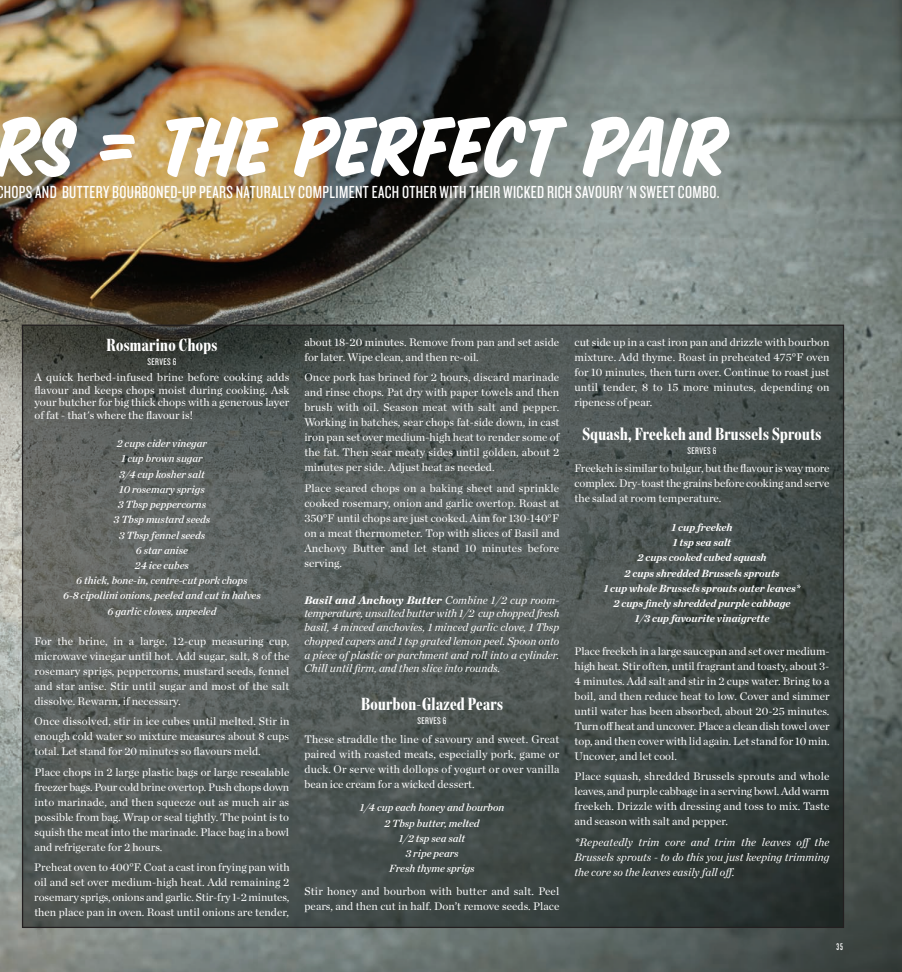
<style>
.page{position:relative;width:902px;height:972px;background:#fff}
.page>*{position:absolute;margin:0;border:0;box-sizing:border-box;transform-origin:0 0}
.t1{font:91.25px "Sign Painter House Slant";letter-spacing:-.005em;color:#fff}
.t2{font:18.12px "Knockout 28 Junior Feathrwt";letter-spacing:.02em;color:#fff}
.t3{font:900 17.5px "Chronicle Disp Comp";letter-spacing:.025em;color:#fff}
.t4{font:11.25px/15px "Chronicle Deck";letter-spacing:.005em;color:#fff;text-align:justify}
.t5{font:italic 11.25px/13.8px "Chronicle Deck";letter-spacing:.005em;color:#fff;text-align:justify}
.t6{font:italic 10.62px/15.2px "Chronicle Deck Semi";color:#fff;text-align:center}
.t7{font:italic 700 10.62px/15.2px "Chronicle Deck";color:#fff;text-align:center}
.t8{font:10px "Knockout 28 Junior Feathrwt";letter-spacing:.04em;color:#fff}
.t9{font:10px "Knockout 47 Bantamweight";color:#fff}
.s1{font-weight:900}
</style>
<div class="page">
<img style="left:0;top:0;width:902px;height:972px">
<img style="left:24px;top:326px;width:818px;height:600px">
<h1 class="t1" style="left:-4px;top:90px;width:734px">RS = THE PERFECT PAIR</h1>
<h2 class="t2" style="left:-3px;top:186px;width:724px">CHOPS AND BUTTERY BOURBONED-UP PEARS NATURALLY COMPLIMENT EACH OTHER WITH THEIR WICKED RICH SAVOURY 'N SWEET COMBO.</h2>
<h3 class="t3" style="left:106px;top:339px;width:113px">Rosmarino Chops</h3>
<p class="t8" style="left:147px;top:358px;width:30px">SERVES 6</p>
<p class="t4" style="left:34px;top:372px;width:256px;line-height:12.5px">A quick herbed-infused brine before cooking adds flavour and keeps chops moist during cooking. Ask your butcher for big thick chops with a generous layer of fat - that's where the flavour is!</p>
<p class="t6" style="left:63px;top:437px;width:199px">2 cups cider vinegar<br>1 cup brown sugar<br>3/4 cup kosher salt<br>10 rosemary sprigs<br>3 Tbsp peppercorns<br>3 Tbsp mustard seeds<br>3 Tbsp fennel seeds<br>6 star anise<br>24 ice cubes<br>6 thick, bone-in, centre-cut pork chops<br>6-8 cipollini onions, peeled and cut in halves<br>6 garlic cloves, unpeeled</p>
<p class="t4" style="left:34px;top:634px;width:256px">For the brine, in a large, 12-cup measuring cup, microwave vinegar until hot. Add sugar, salt, 8 of the rosemary sprigs, peppercorns, mustard seeds, fennel and star anise. Stir until sugar and most of the salt dissolve. Rewarm, if necessary.</p>
<p class="t4" style="left:34px;top:715px;width:257px">Once dissolved, stir in ice cubes until melted. Stir in enough cold water so mixture measures about 8 cups total. Let stand for 20 minutes so flavours meld.</p>
<p class="t4" style="left:34px;top:765px;width:257px">Place chops in 2 large plastic bags or large resealable freezer bags. Pour cold brine overtop. Push chops down into marinade, and then squeeze out as much air as possible from bag. Wrap or seal tightly. The point is to squish the meat into the marinade. Place bag in a bowl and refrigerate for 2 hours.</p>
<p class="t4" style="left:34px;top:860px;width:257px">Preheat oven to 400°F. Coat a cast iron frying pan with oil and set over medium-high heat. Add remaining 2 rosemary sprigs, onions and garlic. Stir-fry 1-2 minutes, then place pan in oven. Roast until onions are tender,</p>
<p class="t4" style="left:304px;top:335px;width:256px">about 18-20 minutes. Remove from pan and set aside for later. Wipe clean, and then re-oil.</p>
<p class="t4" style="left:304px;top:371px;width:257px">Once pork has brined for 2 hours, discard marinade and rinse chops. Pat dry with paper towels and then brush with oil. Season meat with salt and pepper.<br>Working in batches, sear chops fat-side down, in cast iron pan set over medium-high heat to render some of the fat. Then sear meaty sides until golden, about 2 minutes per side. Adjust heat as needed.</p>
<p class="t4" style="left:304px;top:481px;width:257px">Place seared chops on a baking sheet and sprinkle cooked rosemary, onion and garlic overtop. Roast at 350°F until chops are just cooked. Aim for 130-140°F on a meat thermometer. Top with slices of Basil and Anchovy Butter and let stand 10 minutes before serving.</p>
<p class="t5" style="left:304px;top:594px;width:256px"><span class="s1">Basil and Anchovy Butter</span> Combine 1/2 cup room&shy;temperature, unsalted butter with 1/2 cup chopped fresh basil, 4 minced anchovies, 1 minced garlic clove, 1 Tbsp chopped capers and 1 tsp grated lemon peel. Spoon onto a piece of plastic or parchment and roll into a cylinder.<br>Chill until firm, and then slice into rounds.</p>
<h3 class="t3" style="left:361px;top:698px;width:143px">Bourbon-Glazed Pears</h3>
<p class="t8" style="left:417px;top:717px;width:30px">SERVES 6</p>
<p class="t4" style="left:304px;top:732px;width:257px">These straddle the line of savoury and sweet. Great paired with roasted meats, especially pork, game or duck. Or serve with dollops of yogurt or over vanilla bean ice cream for a wicked dessert.</p>
<p class="t6" style="left:360px;top:801px;width:146px">1/4 cup each honey and bourbon<br>2 Tbsp butter, melted<br>1/2 tsp sea salt<br>3 ripe pears<br>Fresh thyme sprigs</p>
<p class="t4" style="left:304px;top:884px;width:256px">Stir honey and bourbon with butter and salt. Peel pears, and then cut in half. Don’t remove seeds. Place</p>
<p class="t4" style="left:574px;top:336px;width:256px">cut side up in a cast iron pan and drizzle with bourbon mixture. Add thyme. Roast in preheated 475°F oven for 10 minutes, then turn over. Continue to roast just until tender, 8 to 15 more minutes, depending on ripeness of pear.</p>
<h3 class="t3" style="left:582px;top:427px;width:241px">Squash, Freekeh and Brussels Sprouts</h3>
<p class="t8" style="left:687px;top:447px;width:30px">SERVES 6</p>
<p class="t4" style="left:574px;top:462px;width:257px">Freekeh is similar to bulgur, but the flavour is way more complex. Dry-toast the grains before cooking and serve the salad at room temperature.</p>
<p class="t7" style="left:604px;top:520px;width:198px">1 cup freekeh<br>1 tsp sea salt<br>2 cups cooked cubed squash<br>2 cups shredded Brussels sprouts<br>1 cup whole Brussels sprouts outer leaves*<br>2 cups finely shredded purple cabbage<br>1/3 cup favourite vinaigrette</p>
<p class="t4" style="left:574px;top:645px;width:257px">Place freekeh in a large saucepan and set over medium&shy;high heat. Stir often, until fragrant and toasty, about 3- 4 minutes. Add salt and stir in 2 cups water. Bring to a boil, and then reduce heat to low. Cover and simmer until water has been absorbed, about 20-25 minutes.<br>Turn off heat and uncover. Place a clean dish towel over top, and then cover with lid again. Let stand for 10 min.<br>Uncover, and let cool.</p>
<p class="t4" style="left:574px;top:770px;width:256px">Place squash, shredded Brussels sprouts and whole leaves, and purple cabbage in a serving bowl. Add warm freekeh. Drizzle with dressing and toss to mix. Taste and season with salt and pepper.</p>
<p class="t5" style="left:574px;top:835px;width:256px;line-height:15px">*Repeatedly trim core and trim the leaves off the Brussels sprouts - to do this you just keeping trimming the core so the leaves easily fall off.</p>
<p class="t9" style="left:836px;top:943px;width:8px">35</p>
</div>
